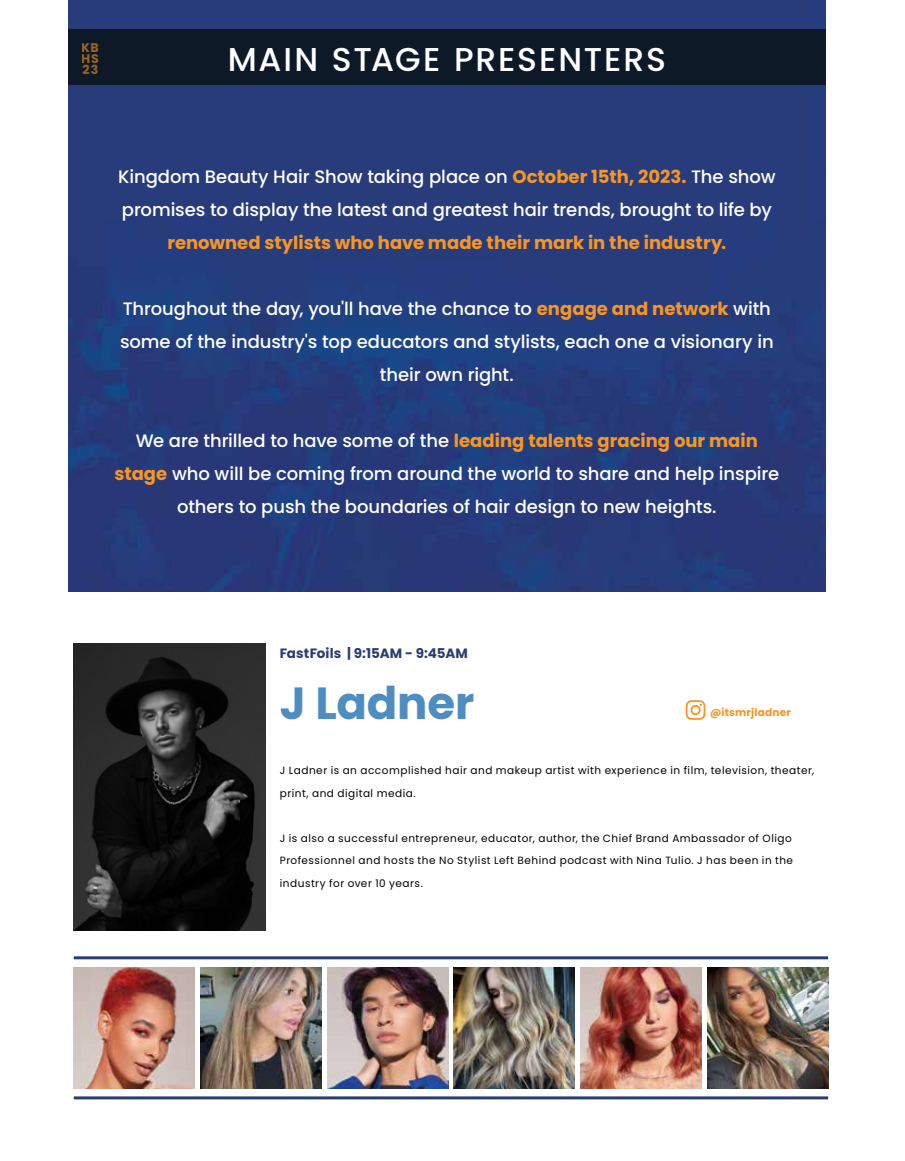
<style>
.page{position:relative;width:905px;height:1161px;background:#fff}
.page>*{position:absolute;margin:0;border:0;box-sizing:border-box;transform-origin:0 0}
.t1{font:700 45px "Poppins";letter-spacing:-.005em;color:#4d8dbf}
.t2{font:500 33px "Poppins";letter-spacing:.055em;color:#fff}
.t3{font:500 18px/33px "Poppins";letter-spacing:-.005em;color:#fff;text-align:center}
.t4{font:700 18px "Poppins";color:#f89624}
.t5{font:700 13.5px "Poppins";letter-spacing:.005em;color:#283d70}
.t6{font:700 12.6px/11.1px "Poppins";color:#f89521;text-align:justify}
.t7{font:10.5px/22.5px "Poppins";letter-spacing:.05em;color:#000}
.t8{font:700 10.5px "Poppins";letter-spacing:.02em;color:#f89521}
.s1{font-weight:700;color:#f89624}
</style>
<div class="page">
<img style="left:69px;top:0;width:756px;height:591px">
<div style="left:68px;top:30px;width:757px;height:55px;background:#0e1928"></div>
<img style="left:74px;top:644px;width:191px;height:287px">
<img style="left:74px;top:968px;width:121px;height:121px">
<img style="left:327px;top:968px;width:121px;height:121px">
<img style="left:580px;top:968px;width:121px;height:121px">
<img style="left:200px;top:968px;width:121px;height:121px">
<img style="left:454px;top:968px;width:121px;height:121px">
<img style="left:707px;top:968px;width:121px;height:121px">
<hr style="left:74px;top:956px;width:754px;height:3px;background:#283d70">
<hr style="left:74px;top:1096px;width:754px;height:3px;background:#283d70">
<svg style="left:685px;top:700px;width:20px;height:20px"></svg>
<p class="t6" style="left:82px;top:42px;width:19px">KB HS 23</p>
<h2 class="t2" style="left:228px;top:41px;width:440px">MAIN STAGE PRESENTERS</h2>
<p class="t3" style="left:118px;top:160px;width:659px;text-align:left">Kingdom Beauty Hair Show taking place on <span class="s1">October 15th, 2023.</span> The show promises to display the latest and greatest hair trends, brought to life by</p>
<p class="t4" style="left:167px;top:232px;width:560px">renowned stylists who have made their mark in the industry.</p>
<p class="t3" style="left:120px;top:292px;width:655px">Throughout the day, you'll have the chance to <span class="s1">engage and network</span> with some of the industry's top educators and stylists, each one a visionary in their own right.</p>
<p class="t3" style="left:114px;top:424px;width:666px">We are thrilled to have some of the <span class="s1">leading talents gracing our main stage</span> who will be coming from around the world to share and help inspire others to push the boundaries of hair design to new heights.</p>
<p class="t5" style="left:280px;top:645px;width:189px">FastFoils | 9:15AM - 9:45AM</p>
<h1 class="t1" style="left:280px;top:677px;width:196px">J Ladner</h1>
<p class="t8" style="left:710px;top:706px;width:82px">@itsmrjladner</p>
<p class="t7" style="left:280px;top:759px;width:535px">J Ladner is an accomplished hair and makeup artist with experience in film, television, theater, print, and digital media.</p>
<p class="t7" style="left:280px;top:827px;width:515px;text-align:justify">J is also a successful entrepreneur, educator, author, the Chief Brand Ambassador of Oligo Professionnel and hosts the No Stylist Left Behind podcast with Nina Tulio. J has been in the industry for over 10 years.</p>
</div>
